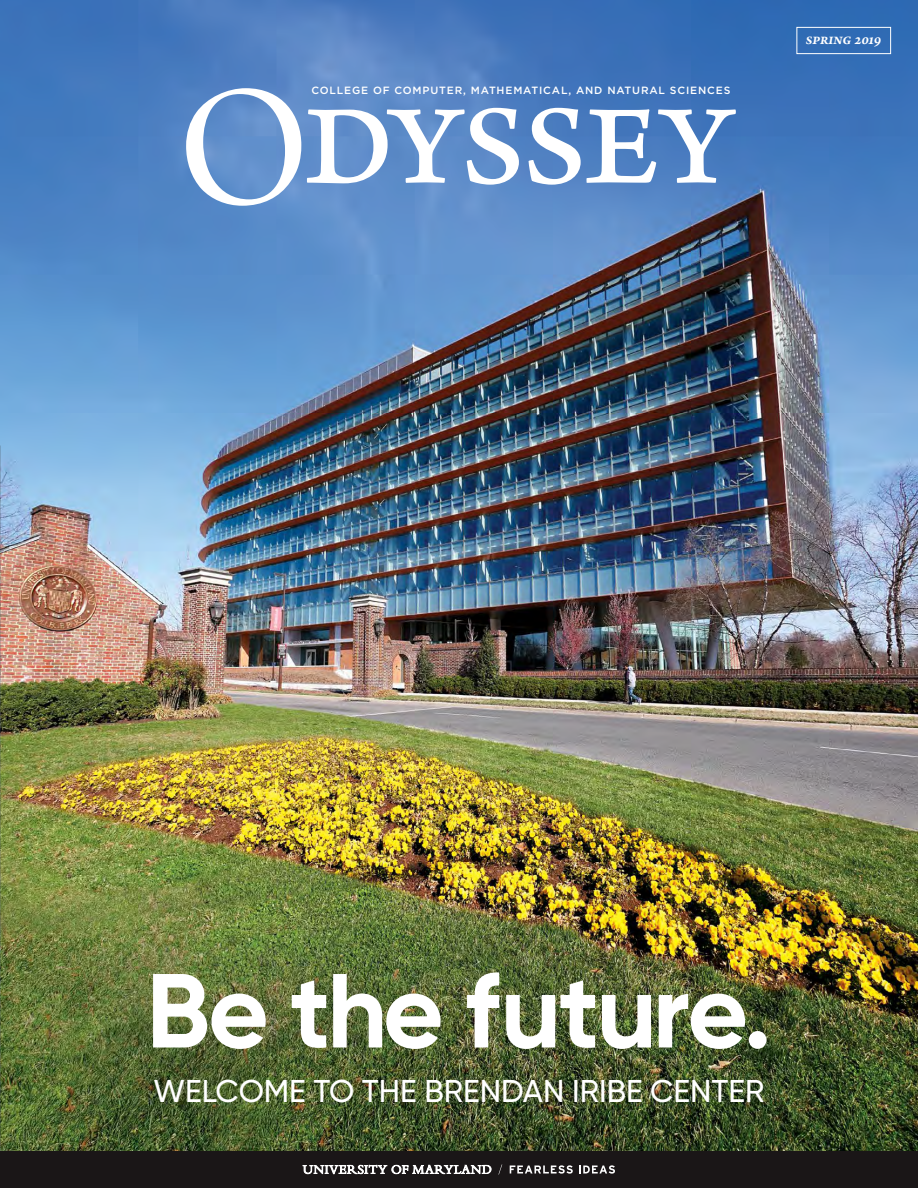
<style>
.page{position:relative;width:918px;height:1188px;background:#fff}
.page>*{position:absolute;margin:0;border:0;box-sizing:border-box;transform-origin:0 0}
.t1{font:255px "Arno Pro Light Display";color:#fff}
.t2{font:165px "Arno Pro";letter-spacing:-.025em;color:#fff}
.Intersate-Lead_News{font:700 105px "Gilroy";letter-spacing:-.025em;color:#fff}
.Gilroy-Sub-Subheader{font:500 31.5px "Gilroy";color:#fff}
.t3{font:italic 600 16.5px "Arno Pro";letter-spacing:-.015em;color:#fff}
.t4{font:500 10.5px "Gotham";letter-spacing:.08em;color:#fff}
</style>
<div class="page">
<img style="left:0;top:0;width:918px;height:1152px">
<div style="left:0;top:1152px;width:918px;height:36px;background:#1a1617"></div>
<svg style="left:303px;top:1164px;width:188px;height:11px"></svg>
<svg style="left:498px;top:1164px;width:4px;height:11px"></svg>
<svg style="left:510px;top:1165px;width:63px;height:9px"></svg>
<svg style="left:579px;top:1165px;width:36px;height:9px"></svg>
<div style="left:796px;top:27px;width:95px;height:27px;border:1px solid #fff"></div>
<p class="t4" style="left:311px;top:85px;width:421px">COLLEGE OF COMPUTER, MATHEMATICAL, AND NATURAL SCIENCES</p>
<p class="t1" style="left:176px;top:-12px;width:137px">O</p>
<p class="t2" style="left:303px;top:39px;width:435px">dyssey</p>
<p class="t3" style="left:806px;top:30px;width:77px">spring 2019</p>
<p class="Intersate-Lead_News" style="left:146px;top:945px;width:627px">Be the future.</p>
<p class="Gilroy-Sub-Subheader" style="left:154px;top:1071px;width:612px">WELCOME TO THE BRENDAN IRIBE CENTER</p>
</div>
